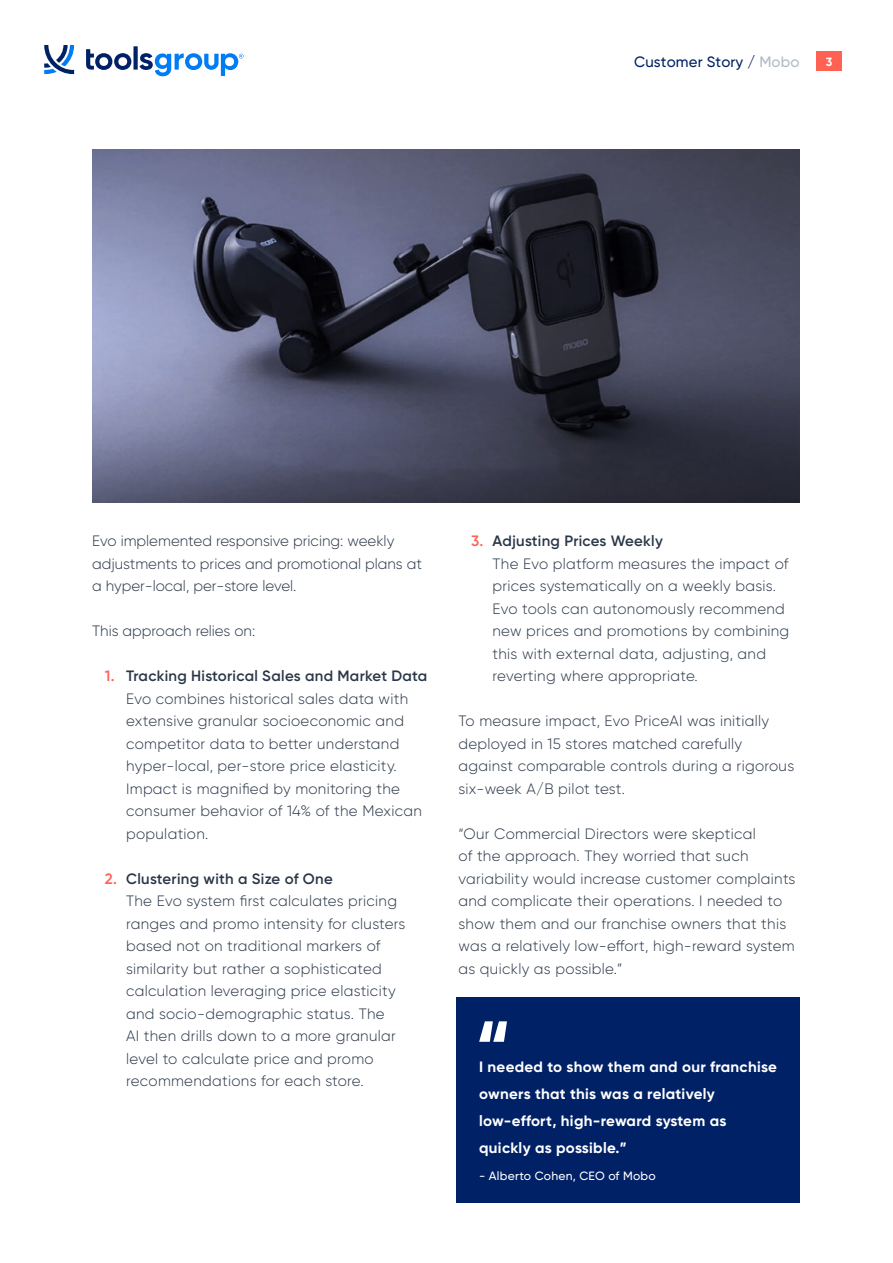
<style>
.page{position:relative;width:893px;height:1263px;background:#fff}
.page>*{position:absolute;margin:0;border:0;box-sizing:border-box;transform-origin:0 0}
.t1{font:300 15px/22.5px "Gilroy";letter-spacing:.02em;color:#293647}
.t2{font:300 15px/22.5px "Gilroy";color:#293647}
.t3{font:700 15px/27px "Gilroy";letter-spacing:.02em;color:#fff}
.t4{font:500 15px "Gilroy";letter-spacing:.01em;color:#002166}
.t5{font:500 12px "Gilroy";letter-spacing:.02em;color:#fff}
.t6{font:700 12px "Gilroy";color:#fff}
.s1{color:#b0bac4}
.s2{font-weight:600;color:#ff6154}
.s3{font-weight:600}
</style>
<div class="page">
<div style="left:816px;top:51px;width:26px;height:20px;background:#ff6253"></div>
<svg style="left:86px;top:49px;width:45px;height:21px"></svg>
<div style="left:133px;top:46px;width:5px;height:24px;background:#002166"></div>
<svg style="left:44px;top:45px;width:30px;height:29px"></svg>
<svg style="left:139px;top:53px;width:105px;height:23px"></svg>
<div style="left:456px;top:998px;width:343px;height:205px;background:#002166"></div>
<svg style="left:479px;top:1021px;width:28px;height:21px"></svg>
<img style="left:92px;top:150px;width:707px;height:353px">
<p class="t4" style="left:634px;top:52px;width:167px">Customer Story / <span class="s1">Mobo</span></p>
<p class="t6" style="left:826px;top:54px;width:8px">3</p>
<p class="t2" style="left:92px;top:529px;width:332px">Evo implemented responsive pricing: weekly adjustments to prices and promotional plans at a hyper-local, per-store level.</p>
<p class="t2" style="left:92px;top:619px;width:165px">This approach relies on:</p>
<p class="t1" style="left:126px;top:664px;width:303px;text-indent:-21px"><span class="s2">1.</span> <span class="s3">Tracking Historical Sales and Market Data </span>Evo combines historical sales data with extensive granular socioeconomic and competitor data to better understand hyper-local, per-store price elasticity.<br>Impact is magnified by monitoring the consumer behavior of 14% of the Mexican population.</p>
<p class="t1" style="left:126px;top:867px;width:281px;text-indent:-21px"><span class="s2">2.</span> <span class="s3">Clustering with a Size of One<br></span>The Evo system first calculates pricing ranges and promo intensity for clusters based not on traditional markers of similarity but rather a sophisticated calculation leveraging price elasticity and socio-demographic status. The<br>AI then drills down to a more granular level to calculate price and promo recommendations for each store.</p>
<p class="t1" style="left:493px;top:529px;width:298px;text-indent:-21px"><span class="s2">3.</span> <span class="s3">Adjusting Prices Weekly<br></span>The Evo platform measures the impact of prices systematically on a weekly basis.<br>Evo tools can autonomously recommend new prices and promotions by combining this with external data, adjusting, and reverting where appropriate.</p>
<p class="t1" style="left:458px;top:709px;width:337px">To measure impact, Evo PriceAI was initially deployed in 15 stores matched carefully against comparable controls during a rigorous six-week A/B pilot test.</p>
<p class="t1" style="left:458px;top:822px;width:338px">“Our Commercial Directors were skeptical<br>of the approach. They worried that such variability would increase customer complaints and complicate their operations. I needed to show them and our franchise owners that this was a relatively low-effort, high-reward system as quickly as possible.”</p>
<p class="t3" style="left:479px;top:1053px;width:299px">I needed to show them and our franchise owners that this was a relatively low-effort, high-reward system as quickly as possible.”</p>
<p class="t5" style="left:479px;top:1168px;width:178px">- Alberto Cohen, CEO of Mobo</p>
</div>
